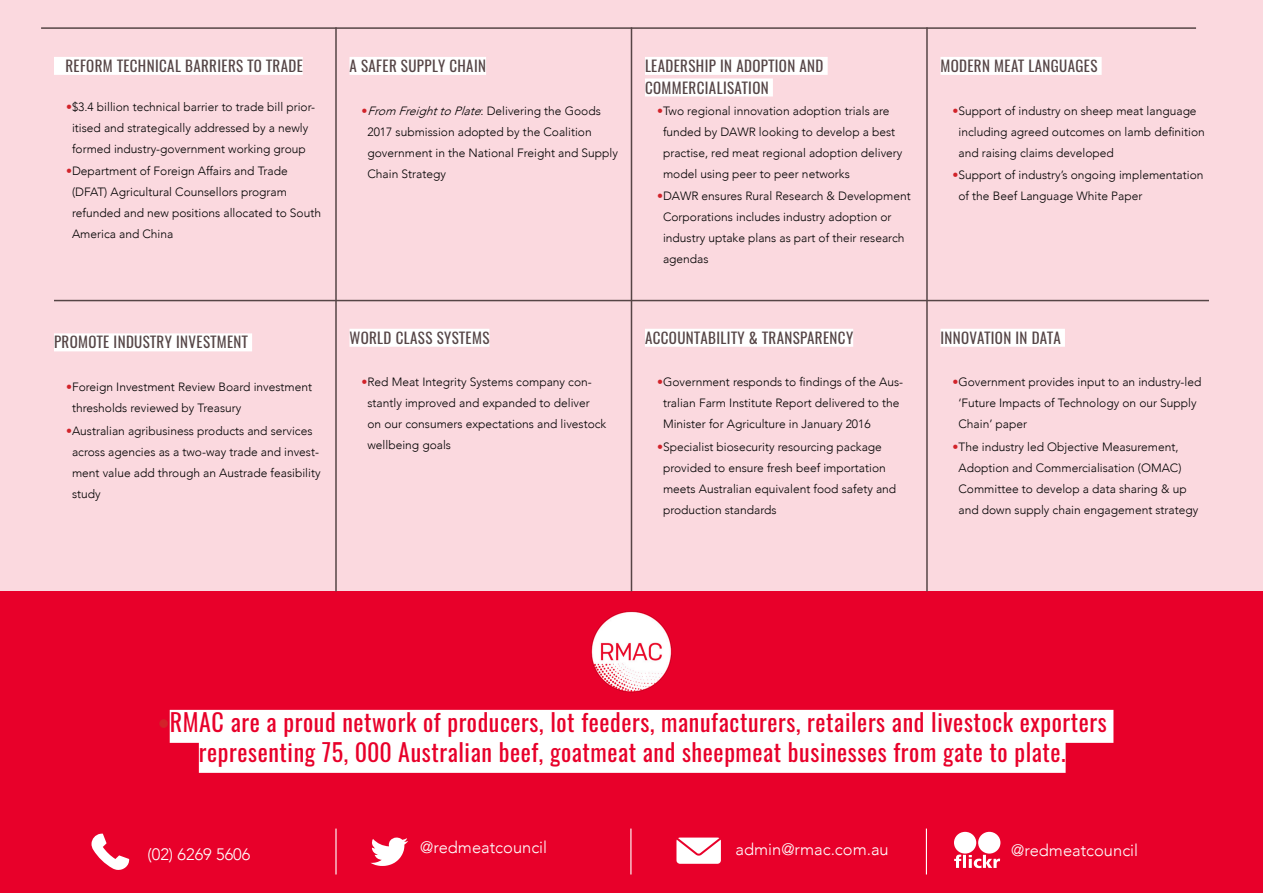
<style>
.page{position:relative;width:1263px;height:893px;background:#fff}
.page>*{position:absolute;margin:0;border:0;box-sizing:border-box;transform-origin:0 0}
.t1{font:24px/30px "Oswald";letter-spacing:.025em;color:#e8002a;text-align:center}
.t2{font:300 16.5px "Avenir";color:#fff}
.t3{font:15px/21.6px "Oswald";letter-spacing:.025em;color:#564546}
.t4{font:300 12px/21px "Avenir";color:#000}
.s1{color:#d2232a}
.s2{font-style:italic}
.s3{font-family:"Avenir";font-weight:300;color:#d2232a}
</style>
<div class="page">
<div style="left:0;top:0;width:1263px;height:591px;background:#fbd9df"></div>
<hr style="left:54px;top:300px;width:1155px;height:1px;background:#564546">
<div style="left:54px;top:333px;width:198px;height:18px;background:#fff"></div>
<div style="left:349px;top:329px;width:140px;height:18px;background:#fff"></div>
<div style="left:645px;top:329px;width:208px;height:18px;background:#fff"></div>
<div style="left:940px;top:329px;width:125px;height:18px;background:#fff"></div>
<div style="left:0;top:591px;width:1263px;height:302px;background:#e8002a"></div>
<svg style="left:91px;top:834px;width:38px;height:36px"></svg>
<svg style="left:370px;top:837px;width:38px;height:29px"></svg>
<hr style="left:335px;top:27px;width:2px;height:564px;background:#564546">
<hr style="left:631px;top:27px;width:1px;height:564px;background:#564546">
<hr style="left:926px;top:27px;width:2px;height:564px;background:#564546">
<div style="left:978px;top:832px;width:22px;height:22px;background:#fff;border-radius:50%"></div>
<div style="left:954px;top:832px;width:22px;height:22px;background:#fff;border-radius:50%"></div>
<svg style="left:954px;top:854px;width:46px;height:14px"></svg>
<svg style="left:676px;top:837px;width:45px;height:27px"></svg>
<hr style="left:335px;top:828px;width:2px;height:46px;background:#fff">
<hr style="left:630px;top:828px;width:1px;height:46px;background:#fff">
<hr style="left:926px;top:828px;width:1px;height:46px;background:#fff">
<hr style="left:41px;top:27px;width:1155px;height:2px;background:#564546">
<div style="left:54px;top:57px;width:249px;height:18px;background:#fff"></div>
<div style="left:349px;top:57px;width:137px;height:18px;background:#fff"></div>
<div style="left:645px;top:57px;width:183px;height:18px;background:#fff"></div>
<div style="left:645px;top:78px;width:128px;height:18px;background:#fff"></div>
<div style="left:940px;top:57px;width:162px;height:18px;background:#fff"></div>
<img style="left:587px;top:611px;width:88px;height:99px">
<div style="left:170px;top:710px;width:943px;height:33px;background:#fff"></div>
<div style="left:199px;top:740px;width:866px;height:33px;background:#fff"></div>
<p class="t3" style="left:65px;top:54px;width:239px">REFORM TECHNICAL BARRIERS TO TRADE</p>
<p class="t4" style="left:66px;top:96px;width:250px;text-align:center"><span class="s1">•</span>$3.4 billion technical barrier to trade bill prior&shy;itised and strategically addressed by a newly formed industry-government working group</p>
<p class="t4" style="left:72px;top:161px;width:251px;text-indent:-6px"><span class="s1">•</span>Department of Foreign Affairs and Trade (DFAT) Agricultural Counsellors program refunded and new positions allocated to South America and China</p>
<p class="t3" style="left:54px;top:330px;width:195px">PROMOTE INDUSTRY INVESTMENT</p>
<p class="t4" style="left:72px;top:376px;width:242px;text-indent:-6px"><span class="s1">•</span>Foreign Investment Review Board investment thresholds reviewed by Treasury</p>
<p class="t4" style="left:72px;top:420px;width:250px;text-indent:-6px"><span class="s1">•</span>Australian agribusiness products and services across agencies as a two-way trade and invest&shy;ment value add through an Austrade feasibility study</p>
<p class="t3" style="left:349px;top:54px;width:138px">A SAFER SUPPLY CHAIN</p>
<p class="t4" style="left:367px;top:100px;width:252px;text-indent:-6px"><span class="s1">•</span><span class="s2">From FreighttoPlate</span>: Delivering the Goods 2017 submission adopted by the Coalition government in the National Freight and Supply Chain Strategy</p>
<p class="t3" style="left:349px;top:325px;width:141px">WORLD CLASS SYSTEMS</p>
<p class="t4" style="left:367px;top:372px;width:240px;text-indent:-6px"><span class="s1">•</span>Red Meat Integrity Systems company con&shy;stantly improved and expanded to deliver on our consumers expectations and livestock wellbeing goals</p>
<p class="t3" style="left:645px;top:54px;width:180px">LEADERSHIP IN ADOPTION AND<br>COMMERCIALISATION</p>
<p class="t4" style="left:663px;top:100px;width:241px;text-indent:-6px"><span class="s1">•</span>Two regional innovation adoption trials are funded by DAWR looking to develop a best practise, red meat regional adoption delivery model using peer to peer networks</p>
<p class="t4" style="left:663px;top:185px;width:249px;text-indent:-6px"><span class="s1">•</span>DAWR ensures Rural Research &amp; Development Corporations includes industry adoption or industry uptake plans as part of their research agendas</p>
<p class="t3" style="left:645px;top:325px;width:210px">ACCOUNTABILITY &amp; TRANSPARENCY</p>
<p class="t4" style="left:663px;top:372px;width:242px;text-indent:-6px"><span class="s1">•</span>Government responds to findings of the Aus&shy;tralian Farm Institute Report delivered to the<br>Minister for Agriculture in January 2016</p>
<p class="t4" style="left:663px;top:436px;width:235px;text-indent:-6px"><span class="s1">•</span>Specialist biosecurity resourcing package provided to ensure fresh beef importation meets Australian equivalent food safety and production standards</p>
<p class="t3" style="left:940px;top:54px;width:158px">MODERN MEAT LANGUAGES</p>
<p class="t4" style="left:958px;top:100px;width:248px;text-indent:-6px"><span class="s1">•</span>Support of industry on sheep meat language including agreed outcomes on lamb definition and raising claims developed</p>
<p class="t4" style="left:958px;top:164px;width:247px;text-indent:-6px"><span class="s1">•</span>Support of industry’s ongoing implementation of the Beef Language White Paper</p>
<p class="t3" style="left:940px;top:325px;width:122px">INNOVATION IN DATA</p>
<p class="t4" style="left:958px;top:372px;width:244px;text-indent:-6px"><span class="s1">•</span>Government provides input to an industry-led ‘Future Impacts of Technology on our Supply<br>Chain’ paper</p>
<p class="t4" style="left:958px;top:436px;width:241px;text-indent:-6px"><span class="s1">•</span>The industry led Objective Measurement, Adoption and Commercialisation (OMAC)<br>Committee to develop a data sharing &amp; up and down supply chain engagement strategy</p>
<h1 class="t1" style="left:158px;top:705px;width:950px"><span class="s3">•</span>RMAC are a proud network of producers, lot feeders, manufacturers, retailers and livestock exporters representing 75, 000 Australian beef, goatmeat and sheepmeat businesses from gate to plate.</h1>
<h2 class="t2" style="left:147px;top:844px;width:104px">(02) 6269 5606</h2>
<h2 class="t2" style="left:420px;top:837px;width:128px">@redmeatcouncil</h2>
<h2 class="t2" style="left:735px;top:839px;width:155px">admin@rmac.com.au</h2>
<h2 class="t2" style="left:1011px;top:841px;width:128px">@redmeatcouncil</h2>
</div>
